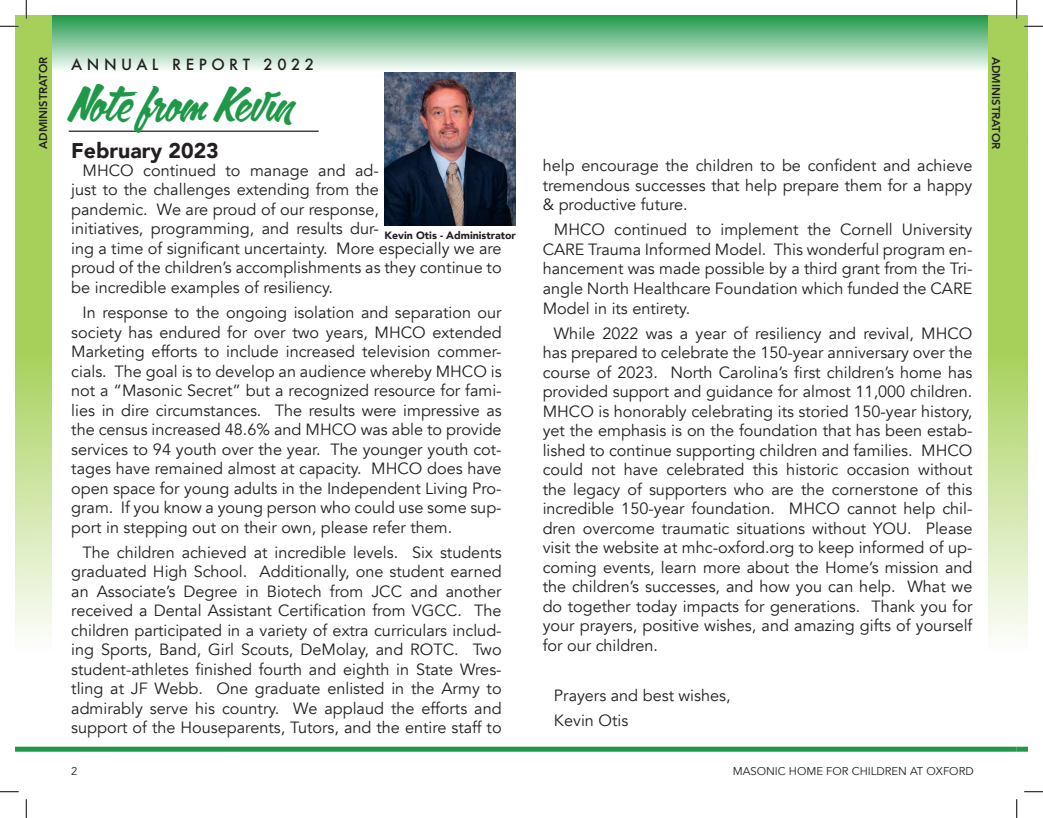
<style>
.page{position:relative;width:1043px;height:818px;background:#fff}
.page>*{position:absolute;margin:0;border:0;box-sizing:border-box;transform-origin:0 0}
.t1{font:45px "Calgary Script OT";color:#1f9949}
.t2{font:900 21.25px "Avenir";color:#231f20}
.t3{font:16.25px/19.5px "Avenir";color:#231f20;text-align:justify}
.t4{font:500 15px "Futura";letter-spacing:.3em;color:#231f20}
.t5{font:11.25px "Avenir";color:#231f20}
.t6{font:800 11.25px "Avenir";color:#231f20}
.t7{font:900 10.62px "Avenir";color:#231f20}
</style>
<div class="page">
<div style="left:15px;top:15px;width:1001px;height:56px;background:linear-gradient(to bottom,#1f9848,#f4faf6)"></div>
<hr style="left:69px;top:131px;width:250px;height:1px;background:#231f20">
<div style="left:15px;top:746px;width:1001px;height:5px;background:#1f9949"></div>
<svg style="left:15px;top:15px;width:36px;height:621px;background:#b9da7d"></svg>
<div style="left:1016px;top:746px;width:12px;height:5px;background:#1f9949"></div>
<img style="left:384px;top:72px;width:131px;height:153px">
<svg style="left:1016px;top:15px;width:12px;height:620px;background:#b9d97c"></svg>
<svg style="left:988px;top:15px;width:28px;height:620px;background:#b9da7c"></svg>
<svg style="left:0;top:25px;width:19px;height:2px"></svg>
<svg style="left:1024px;top:25px;width:18px;height:2px"></svg>
<svg style="left:0;top:791px;width:19px;height:1px"></svg>
<svg style="left:1024px;top:791px;width:18px;height:1px"></svg>
<svg style="left:25px;top:0;width:2px;height:19px"></svg>
<svg style="left:25px;top:799px;width:2px;height:19px"></svg>
<svg style="left:1015px;top:0;width:2px;height:19px"></svg>
<svg style="left:1016px;top:799px;width:1px;height:19px"></svg>
<p class="t6" style="left:39px;top:149px;width:94px;rotate:-90deg">ADMINISTRATOR</p>
<p class="t4" style="left:71px;top:56px;width:244px">ANNUAL REPORT 2022</p>
<h1 class="t1" style="left:69px;top:84px;width:226px">Note from Kevin</h1>
<h2 class="t2" style="left:71px;top:141px;width:149px">February 2023</h2>
<p class="t3" style="left:71px;top:162px;width:432px;text-align:left;text-indent:11px">MHCO continued to manage and ad-<br>just to the challenges extending from the<br>pandemic. We are proud of our response,<br>initiatives, programming, and results dur-<br>ing a time of significant uncertainty. More especially we are proud of the children’s accomplishments as they continue to be incredible examples of resiliency.</p>
<p class="t3" style="left:71px;top:304px;width:432px;text-indent:11px">In response to the ongoing isolation and separation our society has endured for over two years, MHCO extended Marketing efforts to include increased television commer&shy;cials. The goal is to develop an audience whereby MHCO is not a “Masonic Secret” but a recognized resource for fami&shy;lies in dire circumstances. The results were impressive as the census increased 48.6% and MHCO was able to provide services to 94 youth over the year. The younger youth cot&shy;tages have remained almost at capacity. MHCO does have open space for young adults in the Independent Living Pro&shy;gram. If you know a young person who could use some sup&shy;port in stepping out on their own, please refer them.</p>
<p class="t3" style="left:71px;top:544px;width:432px;text-indent:11px">The children achieved at incredible levels. Six students graduated High School. Additionally, one student earned an Associate’s Degree in Biotech from JCC and another received a Dental Assistant Certification from VGCC. The children participated in a variety of extra curriculars includ&shy;ing Sports, Band, Girl Scouts, DeMolay, and ROTC. Two student-athletes finished fourth and eighth in State Wres&shy;tling at JF Webb. One graduate enlisted in the Army to admirably serve his country. We applaud the efforts and support of the Houseparents, Tutors, and the entire staff to</p>
<p class="t7" style="left:384px;top:230px;width:133px">Kevin Otis - Administrator</p>
<p class="t3" style="left:542px;top:156px;width:431px">help encourage the children to be confident and achieve tremendous successes that help prepare them for a happy &amp; productive future.</p>
<p class="t3" style="left:542px;top:220px;width:431px;text-indent:11px">MHCO continued to implement the Cornell University CARE Trauma Informed Model. This wonderful program en&shy;hancement was made possible by a third grant from the Tri&shy;angle North Healthcare Foundation which funded the CARE Model in its entirety.</p>
<p class="t3" style="left:542px;top:323px;width:431px;text-indent:11px">While 2022 was a year of resiliency and revival, MHCO has prepared to celebrate the 150-year anniversary over the course of 2023. North Carolina’s first children’s home has provided support and guidance for almost 11,000 children.<br>MHCO is honorably celebrating its storied 150-year history, yet the emphasis is on the foundation that has been estab&shy;lished to continue supporting children and families. MHCO could not have celebrated this historic occasion without the legacy of supporters who are the cornerstone of this incredible 150-year foundation. MHCO cannot help chil&shy;dren overcome traumatic situations without YOU. Please visit the website at mhc-oxford.org to keep informed of up&shy;coming events, learn more about the Home’s mission and the children’s successes, and how you can help. What we do together today impacts for generations. Thank you for your prayers, positive wishes, and amazing gifts of yourself for our children.</p>
<p class="t3" style="left:554px;top:683px;width:178px;line-height:25.1px">Prayers and best wishes,<br>Kevin Otis</p>
<p class="t5" style="left:71px;top:766px;width:8px">2</p>
<p class="t5" style="left:732px;top:766px;width:242px">MASONIC HOME FOR CHILDREN AT OXFORD</p>
<p class="t6" style="left:1000px;top:57px;width:94px;rotate:90deg">ADMINISTRATOR</p>
</div>
